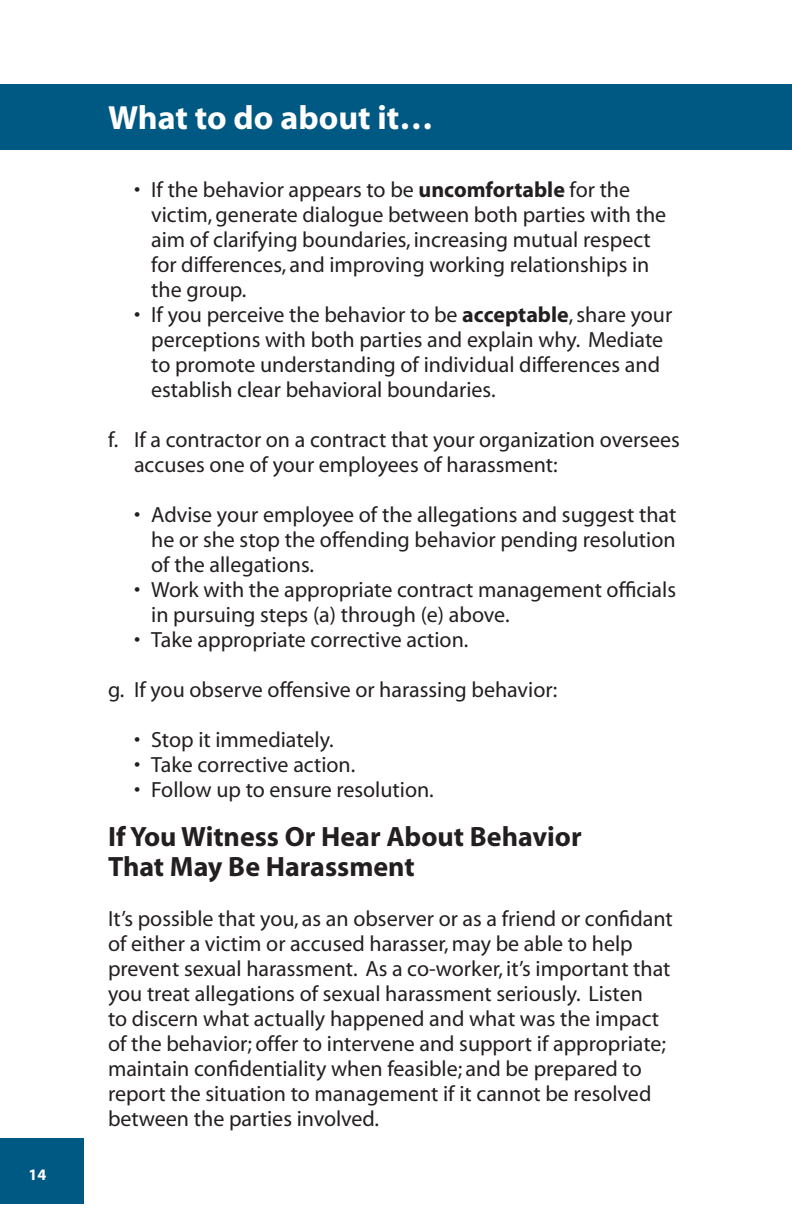
<style>
.page{position:relative;width:792px;height:1224px;background:#fff}
.page>*{position:absolute;margin:0;border:0;box-sizing:border-box;transform-origin:0 0}
.t1{font:700 33.6px "Myriad";color:#fff}
.t2{font:700 28px/30px "Myriad";color:#231f20}
.t3{font:22px/25px "Myriad";color:#231f20}
.t4{font:700 16px "Myriad";color:#fff}
.s1{font-weight:700}
</style>
<div class="page">
<div style="left:0;top:1138px;width:84px;height:65px;background:#005983"></div>
<div style="left:0;top:84px;width:792px;height:66px;background:#005983"></div>
<p class="t4" style="left:28px;top:1166px;width:19px">14</p>
<h1 class="t1" style="left:108px;top:100px;width:327px">What to do about it…</h1>
<p class="t3" style="left:151px;top:178px;width:517px;text-indent:-17px">• If the behavior appears to be <span class="s1">uncomfortable</span> for the victim, generate dialogue between both parties with the aim of clarifying boundaries, increasing mutual respect for differences, and improving working relationships in the group.</p>
<p class="t3" style="left:151px;top:303px;width:523px;text-indent:-17px">• If you perceive the behavior to be <span class="s1">acceptable</span>, share your perceptions with both parties and explain why. Mediate to promote understanding of individual differences and establish clear behavioral boundaries.</p>
<p class="t3" style="left:134px;top:428px;width:547px;text-indent:-26px">f. If a contractor on a contract that your organization oversees accuses one of your employees of harassment:</p>
<p class="t3" style="left:151px;top:503px;width:527px;text-align:justify;text-indent:-17px">• Advise your employee of the allegations and suggest that he or she stop the offending behavior pending resolution of the allegations.</p>
<p class="t3" style="left:151px;top:578px;width:526px;text-indent:-17px">• Work with the appropriate contract management officials in pursuing steps (a) through (e) above.</p>
<p class="t3" style="left:134px;top:628px;width:336px">• Take appropriate corrective action.</p>
<p class="t3" style="left:108px;top:678px;width:451px">g. If you observe offensive or harassing behavior:</p>
<p class="t3" style="left:134px;top:728px;width:201px">• Stop it immediately.</p>
<p class="t3" style="left:134px;top:753px;width:223px">• Take corrective action.</p>
<p class="t3" style="left:134px;top:778px;width:301px">• Follow up to ensure resolution.</p>
<p class="t2" style="left:108px;top:822px;width:475px">If You Witness Or Hear About Behavior<br>That May Be Harassment</p>
<p class="t3" style="left:108px;top:907px;width:566px">It’s possible that you, as an observer or as a friend or confidant of either a victim or accused harasser, may be able to help prevent sexual harassment. As a co-worker, it’s important that you treat allegations of sexual harassment seriously. Listen<br>to discern what actually happened and what was the impact of the behavior; offer to intervene and support if appropriate; maintain confidentiality when feasible; and be prepared to report the situation to management if it cannot be resolved between the parties involved.</p>
</div>
